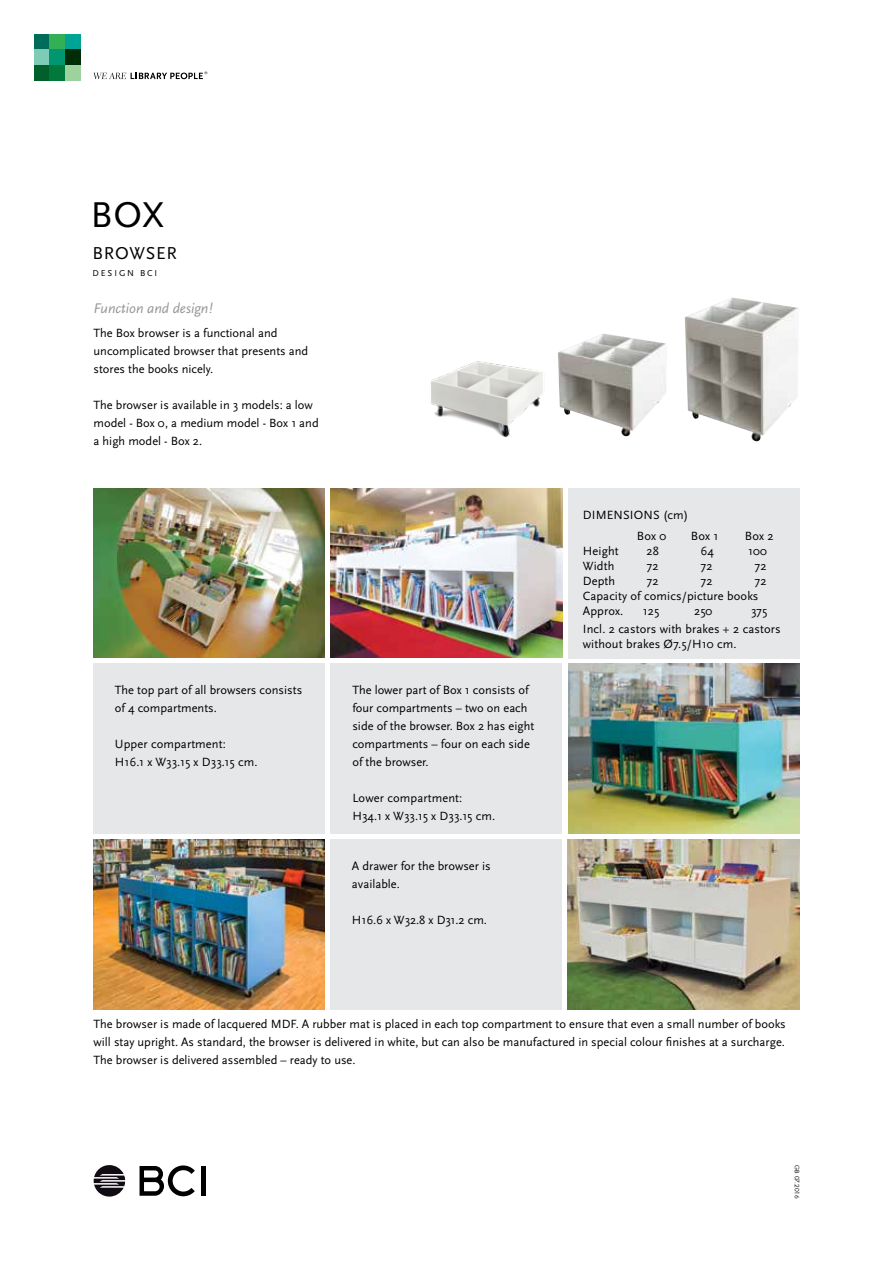
<style>
.page{position:relative;width:893px;height:1263px;background:#fff}
.page>*{position:absolute;margin:0;border:0;box-sizing:border-box;transform-origin:0 0}
.t1{font:37.5px "Scala Sans OT";color:#000}
.t2{font:18px "Scala Sans OT";letter-spacing:.04em;color:#000}
.t3{font:italic 14.55px "Scala Sans OT";color:#939598}
.t4{font:12.45px/18px "Scala Sans OT";color:#000}
.t5{font:9px "Scala Sans OT";letter-spacing:.21em;color:#000}
.t6{font:6px "Futura";color:#000}
</style>
<div class="page">
<div style="left:34px;top:34px;width:16px;height:16px;background:#006c59"></div>
<div style="left:34px;top:50px;width:16px;height:15px;background:#7ecbb6"></div>
<div style="left:34px;top:65px;width:16px;height:16px;background:#005f2a"></div>
<div style="left:50px;top:34px;width:15px;height:16px;background:#33b056"></div>
<div style="left:50px;top:50px;width:15px;height:15px;background:#00966f"></div>
<div style="left:50px;top:65px;width:15px;height:16px;background:#00793a"></div>
<div style="left:65px;top:34px;width:16px;height:16px;background:#00a496"></div>
<div style="left:65px;top:50px;width:16px;height:15px;background:#002c07"></div>
<div style="left:65px;top:65px;width:16px;height:16px;background:#9dd29c"></div>
<img style="left:94px;top:488px;width:231px;height:169px">
<div style="left:94px;top:664px;width:231px;height:170px;background:#e6e7e8"></div>
<div style="left:331px;top:664px;width:231px;height:170px;background:#e6e7e8"></div>
<div style="left:568px;top:488px;width:231px;height:170px;background:#e6e7e8"></div>
<img style="left:558px;top:333px;width:108px;height:104px">
<svg style="left:94px;top:71px;width:113px;height:8px"></svg>
<div style="left:331px;top:840px;width:231px;height:170px;background:#e6e7e8"></div>
<img style="left:93px;top:840px;width:232px;height:170px">
<img style="left:568px;top:840px;width:231px;height:170px">
<img style="left:430px;top:361px;width:114px;height:76px">
<img style="left:685px;top:297px;width:114px;height:145px">
<img style="left:568px;top:664px;width:231px;height:170px">
<img style="left:331px;top:488px;width:231px;height:169px">
<div style="left:201px;top:1166px;width:5px;height:30px;background:#000"></div>
<svg style="left:140px;top:1165px;width:55px;height:31px"></svg>
<svg style="left:94px;top:1165px;width:31px;height:31px"></svg>
<h1 class="t1" style="left:90px;top:195px;width:75px">BOX</h1>
<h2 class="t2" style="left:93px;top:244px;width:86px">BROWSER</h2>
<p class="t5" style="left:93px;top:268px;width:66px">DESIGN BCI</p>
<p class="t3" style="left:94px;top:300px;width:121px">Function and design!</p>
<p class="t4" style="left:94px;top:324px;width:216px">The Box browser is a functional and uncomplicated browser that presents and stores the books nicely.</p>
<p class="t4" style="left:94px;top:396px;width:227px">The browser is available in 3 models: a low model - Box 0, a medium model - Box 1 and a high model - Box 2.</p>
<p class="t4" style="left:115px;top:681px;width:189px">The top part of all browsers consists of 4 compartments.</p>
<p class="t4" style="left:115px;top:735px;width:144px">Upper compartment:<br>H16.1 x W33.15 x D33.15 cm.</p>
<p class="t4" style="left:352px;top:681px;width:183px">The lower part of Box 1 consists of four compartments – two on each side of the browser. Box 2 has eight compartments – four on each side of the browser.</p>
<p class="t4" style="left:352px;top:789px;width:144px">Lower compartment:<br>H34.1 x W33.15 x D33.15 cm.</p>
<p class="t4" style="left:352px;top:857px;width:140px">A drawer for the browser is available.</p>
<p class="t4" style="left:352px;top:912px;width:137px">H16.6 x W32.8 x D31.2 cm.</p>
<p class="t4" style="left:637px;top:505px;width:53px;line-height:21px;text-indent:-54px">DIMENSIONS (cm)<br>Box 0</p>
<p class="t4" style="left:691px;top:528px;width:29px">Box 1</p>
<p class="t4" style="left:745px;top:528px;width:30px">Box 2</p>
<p class="t4" style="left:583px;top:542px;width:37px">Height</p>
<p class="t4" style="left:647px;top:542px;width:14px">28</p>
<p class="t4" style="left:700px;top:542px;width:15px">64</p>
<p class="t4" style="left:748px;top:542px;width:21px">100</p>
<p class="t4" style="left:583px;top:557px;width:33px">Width</p>
<p class="t4" style="left:646px;top:557px;width:14px">72</p>
<p class="t4" style="left:700px;top:557px;width:14px">72</p>
<p class="t4" style="left:754px;top:557px;width:14px">72</p>
<p class="t4" style="left:583px;top:572px;width:34px">Depth</p>
<p class="t4" style="left:646px;top:572px;width:14px">72</p>
<p class="t4" style="left:700px;top:572px;width:14px">72</p>
<p class="t4" style="left:583px;top:574px;width:185px;line-height:15px;text-indent:172px">72<br>Capacity of comics/picture books<br>Approx.</p>
<p class="t4" style="left:643px;top:602px;width:18px">125</p>
<p class="t4" style="left:694px;top:602px;width:20px">250</p>
<p class="t4" style="left:583px;top:602px;width:199px;text-indent:168px">375<br>Incl. 2 castors with brakes + 2 castors</p>
<p class="t4" style="left:583px;top:635px;width:155px">without brakes Ø7.5/H10 cm.</p>
<p class="t4" style="left:94px;top:1015px;width:694px;text-align:justify">The browser is made of lacquered MDF. A rubber mat is placed in each top compartment to ensure that even a small number of books will stay upright. As standard, the browser is delivered in white, but can also be manufactured in special colour finishes at a surcharge.<br>The browser is delivered assembled – ready to use.</p>
<p class="t6" style="left:801px;top:1165px;width:35px;rotate:90deg">GB 07.2016</p>
</div>
